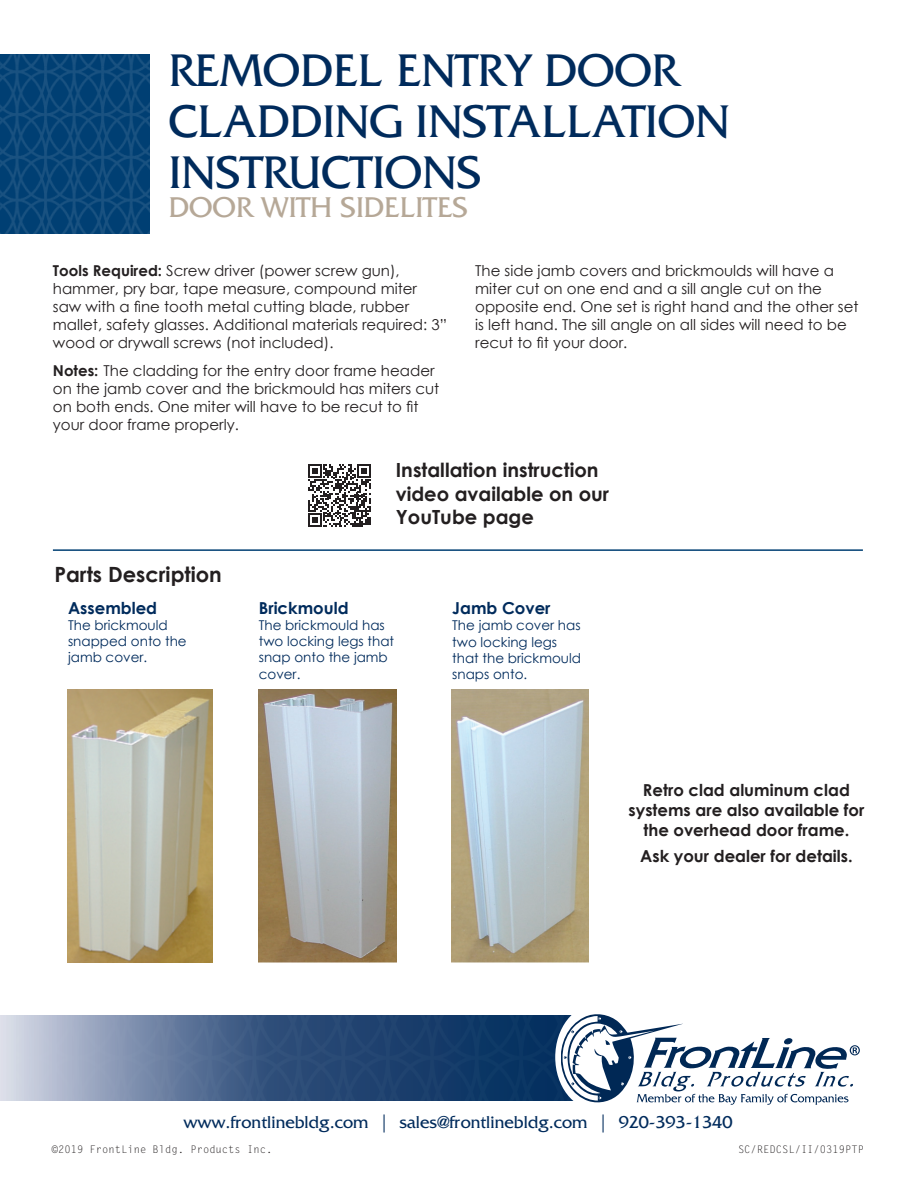
<style>
.page{position:relative;width:918px;height:1188px;background:#fff}
.page>*{position:absolute;margin:0;border:0;box-sizing:border-box;transform-origin:0 0}
.t1{font:48px/51px "Friz Quadrata Std";color:#002b5c}
.t2{font:30px "Friz Quadrata Std";color:#b6a897}
.Subheads{font:700 21px "Century Gothic";color:#231f20}
.Subheads-2{font:700 19.5px "Century Gothic";color:#231f20}
.t3{font:18px "Friz Quadrata Std";color:#002b5c}
.No_Spacing{font:700 16.5px/19.8px "Century Gothic";color:#231f20;text-align:center}
.t4{font:700 16.5px "Century Gothic";color:#002b5c}
.No_Spacing-2{font:15px/18px "Century Gothic";color:#231f20}
.t5{font:13.5px/16.2px "Century Gothic";color:#002b5c}
.Subhead{font:10.5px "Letter Gothic Std";color:#231f20}
.s1{font-weight:700}
</style>
<div class="page">
<img style="left:0;top:1015px;width:562px;height:85px">
<div style="left:555px;top:1005px;width:81px;height:105px;background:#fff;border-radius:50%"></div>
<svg style="left:562px;top:1014px;width:298px;height:91px"></svg>
<hr style="left:53px;top:549px;width:810px;height:2px;background:#003f73">
<svg style="left:308px;top:464px;width:63px;height:63px"></svg>
<img style="left:0;top:54px;width:149px;height:179px">
<img style="left:67px;top:689px;width:146px;height:273px">
<img style="left:259px;top:690px;width:137px;height:273px">
<img style="left:451px;top:689px;width:138px;height:273px">
<p class="t1" style="left:169px;top:46px;width:562px">REMODEL ENTRY DOOR<br>CLADDING INSTALLATION<br>INSTRUCTIONS</p>
<p class="t2" style="left:169px;top:190px;width:301px">DOOR WITH SIDELITES</p>
<p class="No_Spacing-2" style="left:53px;top:261px;width:396px"><span class="s1">Tools Required:</span> Screw driver (power screw gun), hammer, pry bar, tape measure, compound miter saw with a fine tooth metal cutting blade, rubber mallet, safety glasses. Additional materials required: 3” wood or drywall screws (not included).</p>
<p class="No_Spacing-2" style="left:53px;top:362px;width:388px"><span class="s1">Notes:</span> The cladding for the entry door frame header on the jamb cover and the brickmould has miters cut on both ends. One miter will have to be recut to fit your door frame properly.</p>
<p class="No_Spacing-2" style="left:475px;top:261px;width:385px">The side jamb covers and brickmoulds will have a miter cut on one end and a sill angle cut on the opposite end. One set is right hand and the other set is left hand. The sill angle on all sides will need to be recut to fit your door.</p>
<p class="Subheads" style="left:54px;top:558px;width:169px">Parts Description</p>
<p class="t4" style="left:68px;top:595px;width:91px">Assembled</p>
<p class="t5" style="left:68px;top:617px;width:120px">The brickmould snapped onto the jamb cover.</p>
<p class="Subheads-2" style="left:396px;top:455px;width:204px">Installation instruction</p>
<p class="Subheads-2" style="left:396px;top:479px;width:215px">video available on our</p>
<p class="Subheads-2" style="left:396px;top:502px;width:140px">YouTube page</p>
<p class="t4" style="left:259px;top:595px;width:91px">Brickmould</p>
<p class="t5" style="left:259px;top:617px;width:137px">The brickmould has two locking legs that snap onto the jamb cover.</p>
<p class="t4" style="left:452px;top:596px;width:100px">Jamb Cover</p>
<p class="t5" style="left:452px;top:617px;width:130px">The jamb cover has two locking legs that the brickmould snaps onto.</p>
<p class="No_Spacing" style="left:629px;top:780px;width:237px">Retro clad aluminum clad systems are also available for the overhead door frame.</p>
<p class="No_Spacing" style="left:640px;top:846px;width:214px">Ask your dealer for details.</p>
<p class="t3" style="left:183px;top:1112px;width:551px">www.frontlinebldg.com | sales@frontlinebldg.com | 920-393-1340</p>
<p class="Subhead" style="left:52px;top:1143px;width:222px">©2019 FrontLine Bldg. Products Inc.</p>
<p class="Subhead" style="left:738px;top:1143px;width:128px">SC/REDCSL/II/0319PTP</p>
</div>
